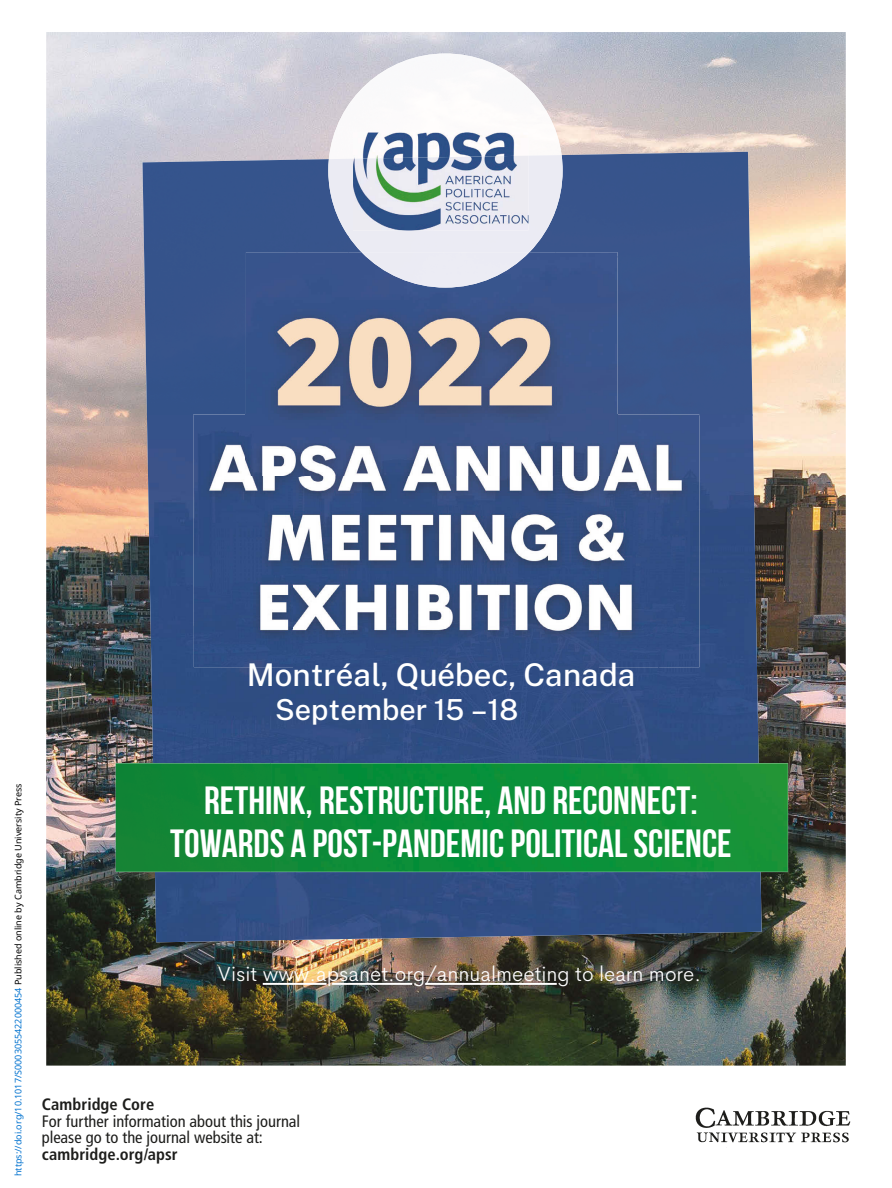
<style>
.page{position:relative;width:892px;height:1188px;background:#fff}
.page>*{position:absolute;margin:0;border:0;box-sizing:border-box;transform-origin:0 0}
.t1{font:700 39.15px/43px "Bebas Neue";color:#fff;text-align:center}
.t2{font:500 31.35px "Public Sans";color:#fff}
.t3{font:500 28.95px "Public Sans";color:#fff}
.t4{font:300 20.7px "Cerebri Sans";color:#fff}
.t5{font:condensed 16.5px/16.5px "Frutiger LT Std";color:#1d1d1b}
.t6{font:700 condensed 16.5px "Frutiger LT Std";letter-spacing:.005em;color:#1d1d1b}
.t7{font:9px "Noto Sans";color:#0172cf}
.s1{color:#000}
</style>
<div class="page">
<img style="left:46px;top:32px;width:799px;height:1034px">
<div style="left:142px;top:160px;width:154px;height:256px;background:#35548b"></div>
<div style="left:296px;top:159px;width:32px;height:93px;background:#37548c"></div>
<div style="left:561px;top:152px;width:188px;height:104px;background:#38548c"></div>
<div style="left:617px;top:256px;width:135px;height:159px;background:#3a558c"></div>
<img style="left:147px;top:415px;width:46px;height:348px">
<img style="left:658px;top:415px;width:100px;height:348px">
<div style="left:193px;top:667px;width:465px;height:96px;background:#2f4d84"></div>
<img style="left:155px;top:872px;width:606px;height:70px">
<img style="left:328px;top:54px;width:233px;height:101px">
<img style="left:328px;top:155px;width:234px;height:97px">
<img style="left:353px;top:132px;width:175px;height:24px">
<img style="left:353px;top:156px;width:175px;height:75px">
<img style="left:193px;top:414px;width:101px;height:253px">
<img style="left:598px;top:414px;width:101px;height:253px">
<img style="left:294px;top:475px;width:304px;height:192px">
<img style="left:246px;top:252px;width:371px;height:223px">
<img style="left:361px;top:252px;width:168px;height:36px">
<hr style="left:425px;top:983px;width:131px;height:2px;background:#fff">
<hr style="left:332px;top:983px;width:80px;height:2px;background:#fff">
<hr style="left:262px;top:983px;width:64px;height:2px;background:#fff">
<img style="left:116px;top:763px;width:644px;height:109px">
<div style="left:760px;top:763px;width:27px;height:109px;background:#1c9337"></div>
<img style="left:116px;top:872px;width:644px;height:1px">
<hr style="left:891px;top:0;width:1px;height:1188px;background:#2f4e87">
<img style="left:695px;top:1107px;width:156px;height:36px">
<h2 class="t2" style="left:247px;top:652px;width:390px">Montréal, Québec, Canada</h2>
<h3 class="t3" style="left:275px;top:689px;width:244px">September 15 –18</h3>
<p class="t7" style="left:12px;top:1176px;width:394px;rotate:-90deg">https://doi.org/10.1017/S0003055422000454 <span class="s1">Published online by Cambridge University Press</span></p>
<h1 class="t1" style="left:170px;top:778px;width:562px">RETHINK, RESTRUCTURE, AND RECONNECT:<br>TOWARDS A POST-PANDEMIC POLITICAL SCIENCE</h1>
<h3 class="t4" style="left:218px;top:957px;width:484px">Visit www.apsanet.org/annualmeeting to learn more.</h3>
<h3 class="t6" style="left:42px;top:1095px;width:114px">Cambridge Core</h3>
<h3 class="t5" style="left:42px;top:1113px;width:259px">For further information about this journal please go to the journal website at:</h3>
<h3 class="t6" style="left:42px;top:1144px;width:137px">cambridge.org/apsr</h3>
</div>
